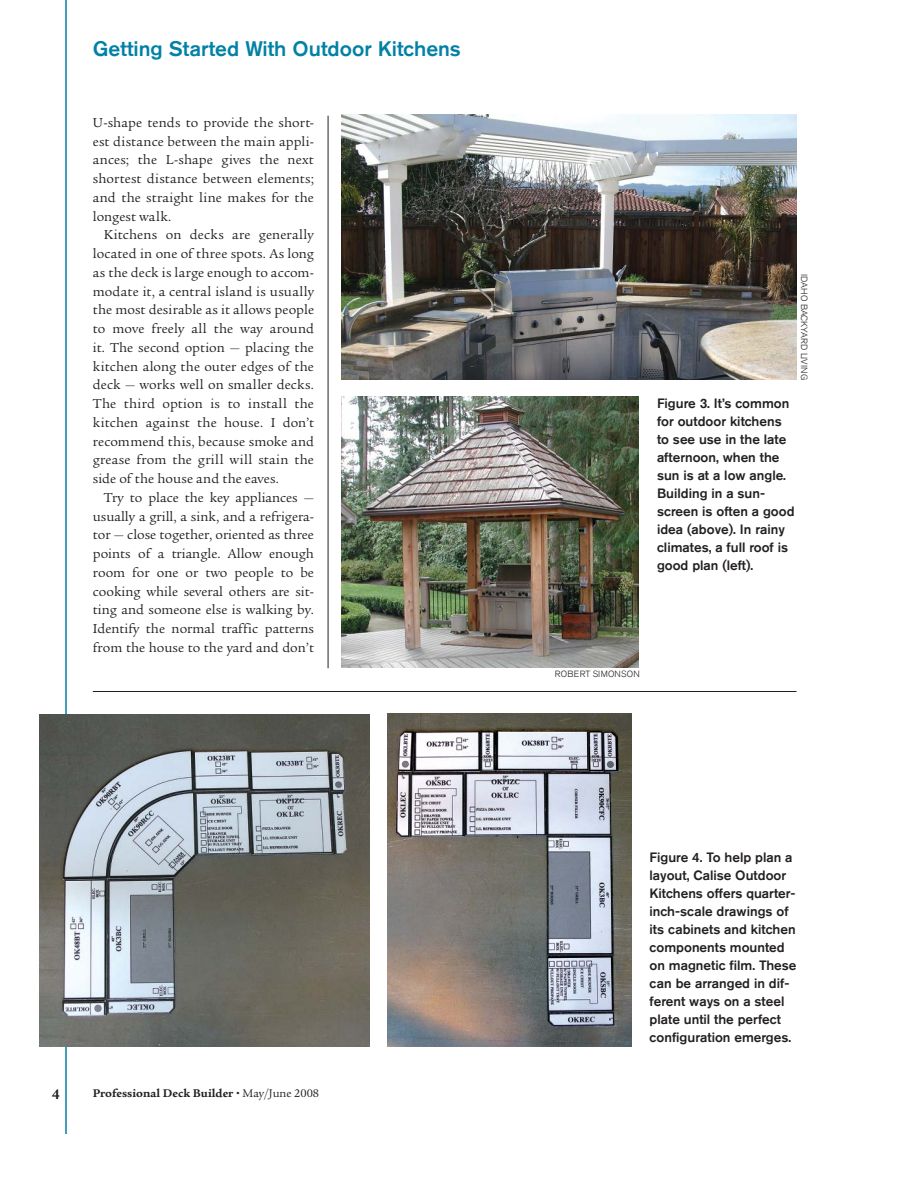
<style>
.page{position:relative;width:918px;height:1188px;background:#fff}
.page>*{position:absolute;margin:0;border:0;box-sizing:border-box;transform-origin:0 0}
.t1{font:500 21px "Akzidenz Grotesk Std";color:#0081a5}
.t2{font:700 15px "Legacy Serif Std";color:#231f20}
.t3{font:14.1px/18.8px "Legacy Serif Std";color:#231f20;text-align:justify}
.t4{font:500 13.5px/18px "Akzidenz Grotesk Std";color:#231f20}
.t5{font:700 12px "Legacy Serif Std";color:#231f20}
.t6{font:300 9px "Akzidenz Grotesk Std";color:#231f20}
.t7{font:300 9px "Akzidenz Grotesk Std";letter-spacing:.02em;color:#231f20}
.s1{font-weight:900}
.s2{font-weight:400}
</style>
<div class="page">
<hr style="left:65px;top:0;width:2px;height:1134px;background:#0081a5">
<hr style="left:328px;top:116px;width:1px;height:552px;background:#231f20">
<hr style="left:93px;top:691px;width:703px;height:1px;background:#231f20">
<img style="left:341px;top:397px;width:298px;height:271px">
<img style="left:341px;top:115px;width:455px;height:265px">
<img style="left:40px;top:714px;width:330px;height:333px">
<img style="left:387px;top:713px;width:245px;height:334px">
<h1 class="t1" style="left:93px;top:36px;width:370px">Getting Started With Outdoor Kitchens</h1>
<p class="t3" style="left:93px;top:114px;width:223px">U-shape tends to provide the short&shy;est distance between the main appli&shy;ances; the L-shape gives the next shortest distance between elements; and the straight line makes for the longest walk.</p>
<p class="t3" style="left:93px;top:227px;width:223px;text-indent:11px">Kitchens on decks are generally located in one of three spots. As long as the deck is large enough to accom&shy;modate it, a central island is usually the most desirable as it allows people to move freely all the way around it. The second option — placing the kitchen along the outer edges of the deck — works well on smaller decks.<br>The third option is to install the kitchen against the house. I don’t recommend this, because smoke and grease from the grill will stain the side of the house and the eaves.</p>
<p class="t3" style="left:93px;top:489px;width:223px;text-indent:11px">Try to place the key appliances — usually a grill, a sink, and a refrigera&shy;tor — close together, oriented as three points of a triangle. Allow enough room for one or two people to be cooking while several others are sit&shy;ting and someone else is walking by.<br>Identify the normal traffic patterns from the house to the yard and don’t</p>
<p class="t2" style="left:52px;top:1088px;width:9px">4</p>
<p class="t5" style="left:93px;top:1088px;width:228px">Professional Deck Builder <span class="s1">•</span> <span class="s2">May/June 2008</span></p>
<p class="t6" style="left:809px;top:274px;width:108px;rotate:90deg">IDAHO BACKYARD LIVING</p>
<p class="t4" style="left:657px;top:394px;width:139px">Figure 3. It’s common for outdoor kitchens to see use in the late afternoon, when the sun is at a low angle.<br>Building in a sun&shy;screen is often a good idea (above). In rainy climates, a full roof is good plan (left).</p>
<p class="t7" style="left:555px;top:668px;width:86px">ROBERT SIMONSON</p>
<p class="t4" style="left:650px;top:848px;width:148px">Figure 4. To help plan a layout, Calise Outdoor<br>Kitchens offers quarter&shy;inch-scale drawings of its cabinets and kitchen components mounted on magnetic film. These can be arranged in dif&shy;ferent ways on a steel plate until the perfect configuration emerges.</p>
</div>
